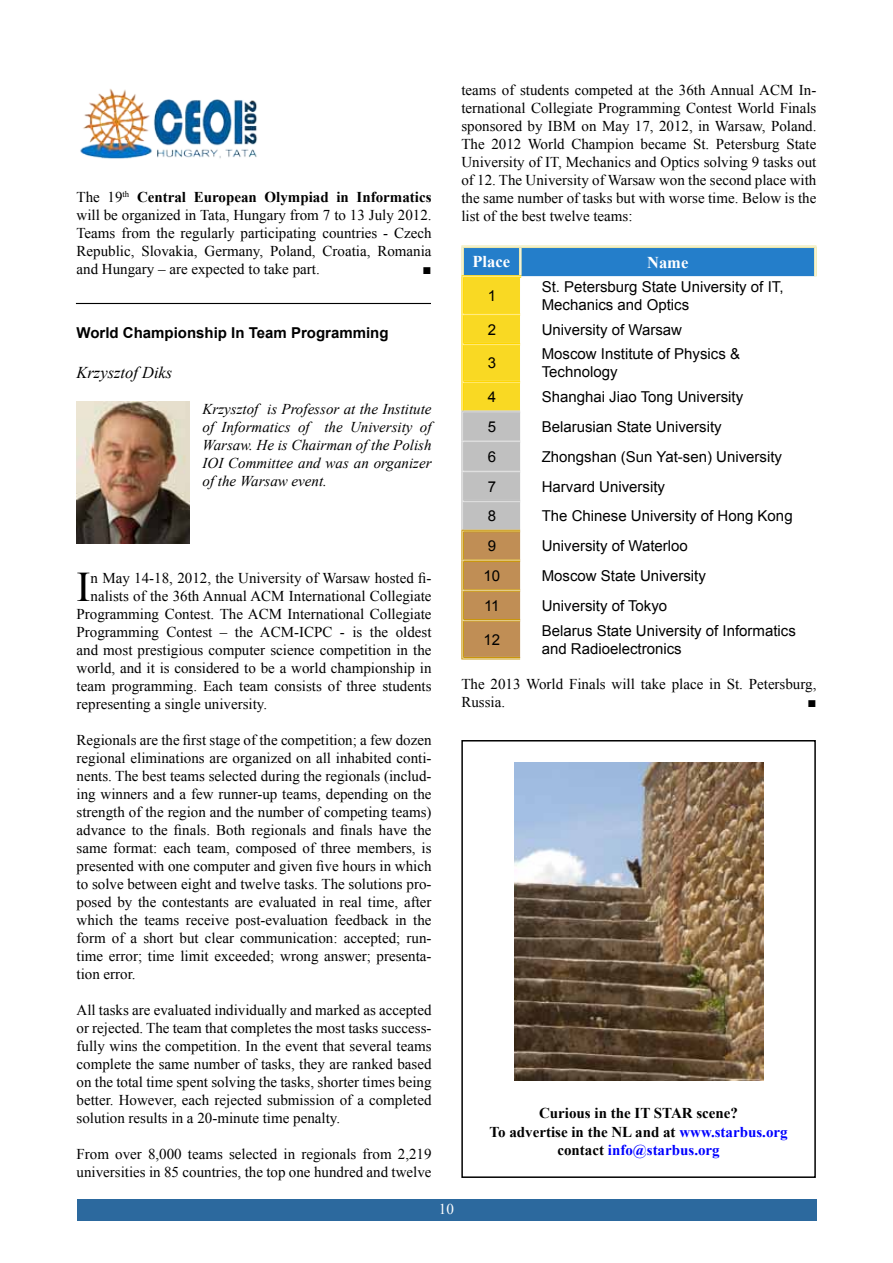
<style>
.page{position:relative;width:893px;height:1263px;background:#fff}
.page>*{position:absolute;margin:0;border:0;box-sizing:border-box;transform-origin:0 0}
.t1{font:42.15px "Times New Roman";color:#000}
.t2{font:italic 16.5px "Times New Roman";color:#000}
.t3{font:700 16.5px "Times New Roman";color:#fff}
.t4{font:15px/18px "Times New Roman";color:#000;text-align:justify}
.t5{font:15px/18px "Arial";color:#000}
.t6{font:italic 15px/18px "Times New Roman";color:#000;text-align:justify}
.t7{font:700 15px/18.6px "Times New Roman";color:#000;text-align:center}
.t8{font:700 15px "Arial";color:#000}
.t9{font:15px "Times New Roman";color:#fff}
.s1{font-weight:700}
.s2{color:#00f}
</style>
<div class="page">
<div style="left:77px;top:1199px;width:739px;height:21px;background:#2c699e"></div>
<img style="left:80px;top:89px;width:178px;height:70px">
<img style="left:77px;top:402px;width:112px;height:141px">
<hr style="left:461px;top:245px;width:59px;height:2px;background:#eee8aa">
<hr style="left:520px;top:245px;width:296px;height:2px;background:#eee8aa">
<svg style="left:461px;top:247px;width:356px;height:411px"></svg>
<hr style="left:463px;top:589px;width:57px;height:1px;background:#c9960c">
<hr style="left:463px;top:591px;width:57px;height:1px;background:#c9960c">
<hr style="left:461px;top:620px;width:1px;height:39px;background:#c9960c">
<hr style="left:463px;top:621px;width:1px;height:36px;background:#c9960c">
<hr style="left:463px;top:619px;width:57px;height:1px;background:#c9960c">
<hr style="left:463px;top:621px;width:57px;height:1px;background:#c9960c">
<hr style="left:463px;top:657px;width:57px;height:1px;background:#c9960c">
<hr style="left:461px;top:659px;width:59px;height:1px;background:#c9960c">
<img style="left:514px;top:763px;width:249px;height:317px">
<div style="left:461px;top:740px;width:355px;height:438px;border:2px solid #000"></div>
<hr style="left:76px;top:303px;width:355px;height:1px;background:#000">
<p class="t4" style="left:77px;top:188px;width:357px">The 19<sup>th</sup> <span class="s1">Central European Olympiad in Informatics </span>will be organized in Tata, Hungary from 7 to 13 July 2012.<br>Teams from the regularly participating countries - Czech Republic, Slovakia, Germany, Poland, Croatia, Romania and Hungary – are expected to take part.</p>
<p class="t4" style="left:422px;top:260px;width:11px">■</p>
<p class="t8" style="left:77px;top:323px;width:313px">World Championship In Team Programming</p>
<p class="t2" style="left:77px;top:361px;width:97px">Krzysztof Diks</p>
<p class="t6" style="left:203px;top:400px;width:231px">Krzysztof is Professor at the Institute of Informatics of the University of Warsaw. He is Chairman of the Polish IOI Committee and was an organizer of the Warsaw event.</p>
<h1 class="t1" style="left:77px;top:559px;width:16px">I</h1>
<p class="t4" style="left:91px;top:569px;width:342px">n May 14-18, 2012, the University of Warsaw hosted fi-</p>
<p class="t4" style="left:91px;top:587px;width:342px">nalists of the 36th Annual ACM International Collegiate</p>
<p class="t4" style="left:77px;top:605px;width:357px">Programming Contest. The ACM International Collegiate</p>
<p class="t4" style="left:77px;top:623px;width:357px">Programming Contest – the ACM-ICPC - is the oldest</p>
<p class="t4" style="left:77px;top:641px;width:357px">and most prestigious computer science competition in the</p>
<p class="t4" style="left:77px;top:659px;width:357px">world, and it is considered to be a world championship in</p>
<p class="t4" style="left:77px;top:677px;width:357px">team programming. Each team consists of three students</p>
<p class="t4" style="left:77px;top:695px;width:192px">representing a single university.</p>
<p class="t4" style="left:77px;top:731px;width:357px">Regionals are the first stage of the competition; a few dozen regional eliminations are organized on all inhabited conti&shy;nents. The best teams selected during the regionals (includ&shy;ing winners and a few runner-up teams, depending on the strength of the region and the number of competing teams) advance to the finals. Both regionals and finals have the same format: each team, composed of three members, is presented with one computer and given five hours in which to solve between eight and twelve tasks. The solutions pro&shy;posed by the contestants are evaluated in real time, after which the teams receive post-evaluation feedback in the form of a short but clear communication: accepted; run&shy;time error; time limit exceeded; wrong answer; presenta&shy;tion error.</p>
<p class="t4" style="left:77px;top:1001px;width:357px">All tasks are evaluated individually and marked as accepted or rejected. The team that completes the most tasks success&shy;fully wins the competition. In the event that several teams complete the same number of tasks, they are ranked based on the total time spent solving the tasks, shorter times being better. However, each rejected submission of a completed solution results in a 20-minute time penalty.</p>
<p class="t4" style="left:77px;top:1145px;width:357px">From over 8,000 teams selected in regionals from 2,219 universities in 85 countries, the top one hundred and twelve</p>
<p class="t4" style="left:461px;top:81px;width:357px">teams of students competed at the 36th Annual ACM In&shy;ternational Collegiate Programming Contest World Finals sponsored by IBM on May 17, 2012, in Warsaw, Poland.<br>The 2012 World Champion became St. Petersburg State University of IT, Mechanics and Optics solving 9 tasks out of 12. The University of Warsaw won the second place with the same number of tasks but with worse time. Below is the list of the best twelve teams:</p>
<p class="t3" style="left:472px;top:250px;width:39px">Place</p>
<p class="t3" style="left:647px;top:251px;width:43px">Name</p>
<p class="t5" style="left:488px;top:287px;width:10px">1</p>
<p class="t5" style="left:542px;top:278px;width:243px">St. Petersburg State University of IT,<br>Mechanics and Optics</p>
<p class="t5" style="left:488px;top:320px;width:10px">2</p>
<p class="t5" style="left:542px;top:320px;width:142px">University of Warsaw</p>
<p class="t5" style="left:488px;top:354px;width:10px">3</p>
<p class="t5" style="left:542px;top:345px;width:200px">Moscow Institute of Physics &amp;<br>Technology</p>
<p class="t5" style="left:488px;top:388px;width:10px">4</p>
<p class="t5" style="left:542px;top:388px;width:203px">Shanghai Jiao Tong University</p>
<p class="t5" style="left:488px;top:418px;width:10px">5</p>
<p class="t5" style="left:542px;top:418px;width:182px">Belarusian State University</p>
<p class="t5" style="left:488px;top:448px;width:10px">6</p>
<p class="t5" style="left:542px;top:448px;width:242px">Zhongshan (Sun Yat-sen) University</p>
<p class="t5" style="left:488px;top:477px;width:10px">7</p>
<p class="t5" style="left:542px;top:477px;width:125px">Harvard University</p>
<p class="t5" style="left:488px;top:507px;width:10px">8</p>
<p class="t5" style="left:542px;top:507px;width:252px">The Chinese University of Hong Kong</p>
<p class="t5" style="left:488px;top:537px;width:10px">9</p>
<p class="t5" style="left:542px;top:537px;width:148px">University of Waterloo</p>
<p class="t5" style="left:483px;top:567px;width:18px">10</p>
<p class="t5" style="left:542px;top:567px;width:166px">Moscow State University</p>
<p class="t5" style="left:484px;top:596px;width:17px">11</p>
<p class="t5" style="left:542px;top:596px;width:127px">University of Tokyo</p>
<p class="t5" style="left:483px;top:630px;width:18px">12</p>
<p class="t5" style="left:542px;top:621px;width:256px">Belarus State University of Informatics and Radioelectronics</p>
<p class="t4" style="left:461px;top:675px;width:357px">The 2013 World Finals will take place in St. Petersburg,<br>Russia.</p>
<p class="t4" style="left:807px;top:693px;width:11px">■</p>
<p class="t7" style="left:489px;top:1103px;width:300px">Curious in the IT STAR scene?<br>To advertise in the NL and at <span class="s2">www.starbus.org </span>contact <span class="s2">info@starbus.org</span></p>
<p class="t9" style="left:439px;top:1199px;width:16px">10</p>
</div>
